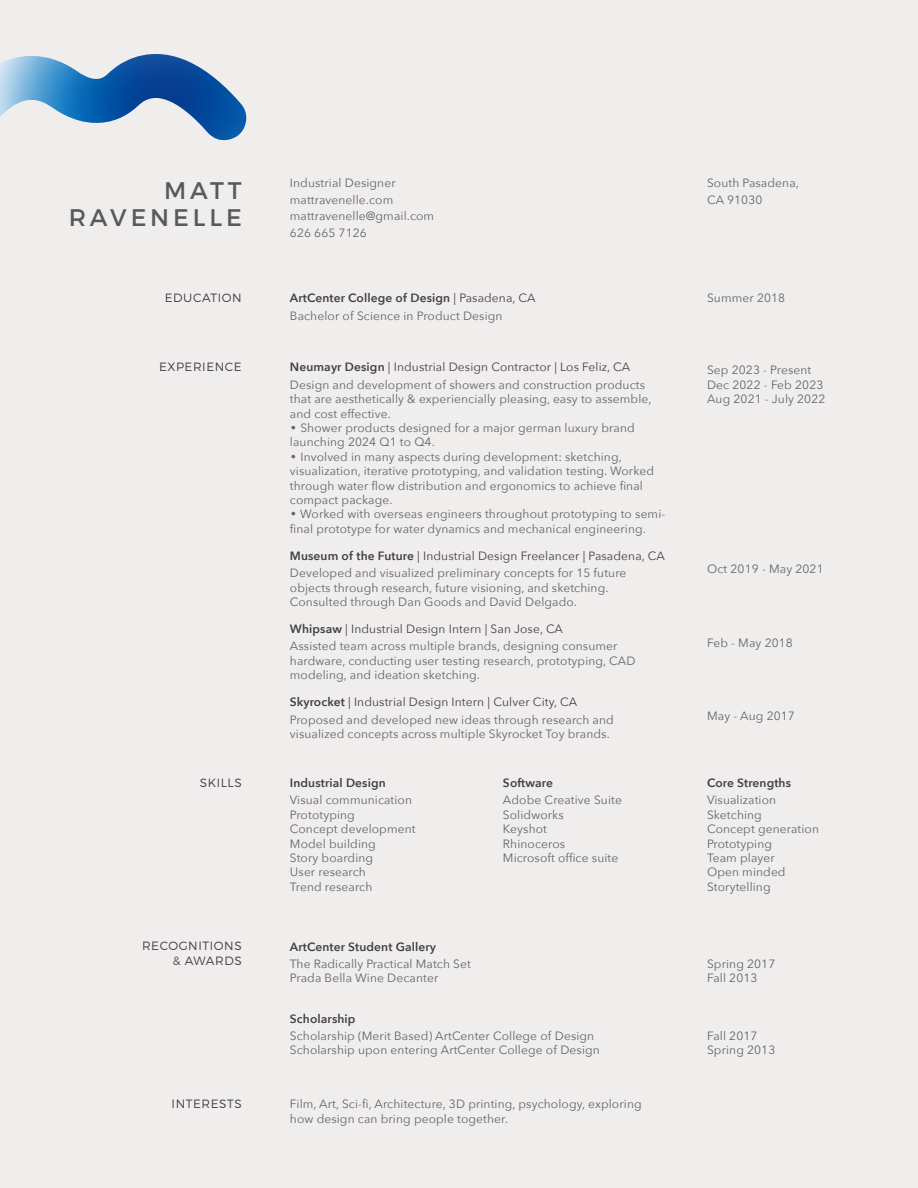
<style>
.page{position:relative;width:918px;height:1188px;background:#f0eded}
.page>*{position:absolute;margin:0;border:0;box-sizing:border-box;transform-origin:0 0}
.t1{font:24px/27px "Montserrat";letter-spacing:.16em;color:#58595b;text-align:right}
.t2{font:12px/14.4px "Avenir Next";letter-spacing:.01em;color:#636466}
.t3{font:600 12px "Avenir Next";letter-spacing:.01em;color:#414042}
.t4{font:300 12px/14.4px "Montserrat";letter-spacing:.05em;color:#414042;text-align:right}
.s1{font-weight:600;color:#414042}
.s2{font-style:italic;color:#414042}
.s3{color:#414042}
.s4{font-family:"Century Gothic"}
</style>
<div class="page">
<img style="left:0;top:54px;width:246px;height:87px">
<h1 class="t1" style="left:69px;top:177px;width:175px">MATT<br>RAVENELLE</h1>
<p class="t2" style="left:290px;top:175px;width:146px;line-height:16.5px">Industrial Designer mattravenelle.com mattravenelle@gmail.com<br>626 665 7126</p>
<p class="t2" style="left:707px;top:175px;width:93px;line-height:16.5px">South Pasadena,<br>CA 91030</p>
<p class="t4" style="left:165px;top:290px;width:78px">EDUCATION</p>
<p class="t4" style="left:159px;top:359px;width:84px">EXPERIENCE</p>
<p class="t2" style="left:290px;top:289px;width:247px;line-height:17.4px"><span class="s1">ArtCenter College of Design</span> <span class="s2">|</span> <span class="s3">Pasadena, CA<br></span>Bachelor of Science in Product Design</p>
<p class="t2" style="left:707px;top:291px;width:80px">Summer 2018</p>
<p class="t2" style="left:290px;top:358px;width:357px;line-height:17.4px"><span class="s1">Neumayr Design</span> <span class="s2">|</span> <span class="s3">Industrial Design Contractor | Los Feliz, CA<br></span>Design and development of showers and construction products</p>
<p class="t2" style="left:290px;top:391px;width:363px">that are aesthetically &amp; experiencially pleasing, easy to assemble, and cost effective.</p>
<p class="t2" style="left:290px;top:420px;width:346px"><span class="s4">•</span> Shower products designed for a major german luxury brand launching 2024 Q1 to Q4.</p>
<p class="t2" style="left:290px;top:449px;width:366px"><span class="s4">•</span> Involved in many aspects during development: sketching, visualization, iterative prototyping, and validation testing. Worked through water flow distribution and ergonomics to achieve final compact package.</p>
<p class="t2" style="left:290px;top:507px;width:377px"><span class="s4">•</span> Worked with overseas engineers throughout prototyping to semi&shy;final prototype for water dynamics and mechanical engineering.</p>
<p class="t2" style="left:290px;top:546px;width:376px;line-height:17.4px"><span class="s1">Museum of the Future</span> <span class="s2">|</span> <span class="s3">Industrial Design Freelancer | Pasadena, CA<br></span>Developed and visualized preliminary concepts for 15 future</p>
<p class="t2" style="left:290px;top:580px;width:320px">objects through research, future visioning, and sketching.<br>Consulted through Dan Goods and David Delgado.</p>
<p class="t2" style="left:290px;top:620px;width:329px;line-height:17.4px"><span class="s1">Whipsaw</span> <span class="s2">|</span> <span class="s3">Industrial Design Intern | San Jose, CA<br></span>Assisted team across multiple brands, designing consumer</p>
<p class="t2" style="left:290px;top:653px;width:347px">hardware, conducting user testing research, prototyping, CAD modeling, and ideation sketching.</p>
<p class="t2" style="left:290px;top:693px;width:325px;line-height:17.4px"><span class="s1">Skyrocket</span> <span class="s2">|</span> <span class="s3">Industrial Design Intern | Culver City, CA<br></span>Proposed and developed new ideas through research and</p>
<p class="t2" style="left:290px;top:726px;width:321px">visualized concepts across multiple Skyrocket Toy brands.</p>
<p class="t2" style="left:707px;top:363px;width:120px">Sep 2023 - Present<br>Dec 2022 - Feb 2023<br>Aug 2021 - July 2022</p>
<p class="t2" style="left:707px;top:561px;width:118px">Oct 2019 - May 2021</p>
<p class="t2" style="left:707px;top:635px;width:87px">Feb - May 2018</p>
<p class="t2" style="left:707px;top:708px;width:89px">May - Aug 2017</p>
<p class="t4" style="left:200px;top:775px;width:43px">SKILLS</p>
<p class="t3" style="left:290px;top:772px;width:97px">Industrial Design</p>
<p class="t2" style="left:290px;top:792px;width:127px">Visual communication<br>Prototyping<br>Concept development<br>Model building<br>Story boarding<br>User research<br>Trend research</p>
<p class="t3" style="left:503px;top:772px;width:52px">Software</p>
<p class="t2" style="left:503px;top:792px;width:120px">Adobe Creative Suite<br>Solidworks<br>Keyshot<br>Rhinoceros<br>Microsoft office suite</p>
<p class="t3" style="left:707px;top:772px;width:86px">Core Strengths</p>
<p class="t2" style="left:707px;top:792px;width:113px">Visualization<br>Sketching<br>Concept generation<br>Prototyping<br>Team player<br>Open minded<br>Storytelling</p>
<p class="t4" style="left:142px;top:939px;width:101px">RECOGNITIONS &amp; AWARDS</p>
<p class="t3" style="left:290px;top:936px;width:148px">ArtCenter Student Gallery</p>
<p class="t2" style="left:290px;top:956px;width:183px">The Radically Practical Match Set<br>Prada Bella Wine Decanter</p>
<p class="t3" style="left:290px;top:1008px;width:67px">Scholarship</p>
<p class="t2" style="left:290px;top:1028px;width:311px">Scholarship (Merit Based) ArtCenter College of Design<br>Scholarship upon entering ArtCenter College of Design</p>
<p class="t2" style="left:707px;top:956px;width:70px">Spring 2017<br>Fall 2013</p>
<p class="t2" style="left:707px;top:1028px;width:70px">Fall 2017<br>Spring 2013</p>
<p class="t4" style="left:172px;top:1096px;width:72px">INTERESTS</p>
<p class="t2" style="left:290px;top:1096px;width:353px">Film, Art, Sci-fi, Architecture, 3D printing, psychology, exploring how design can bring people together.</p>
</div>
